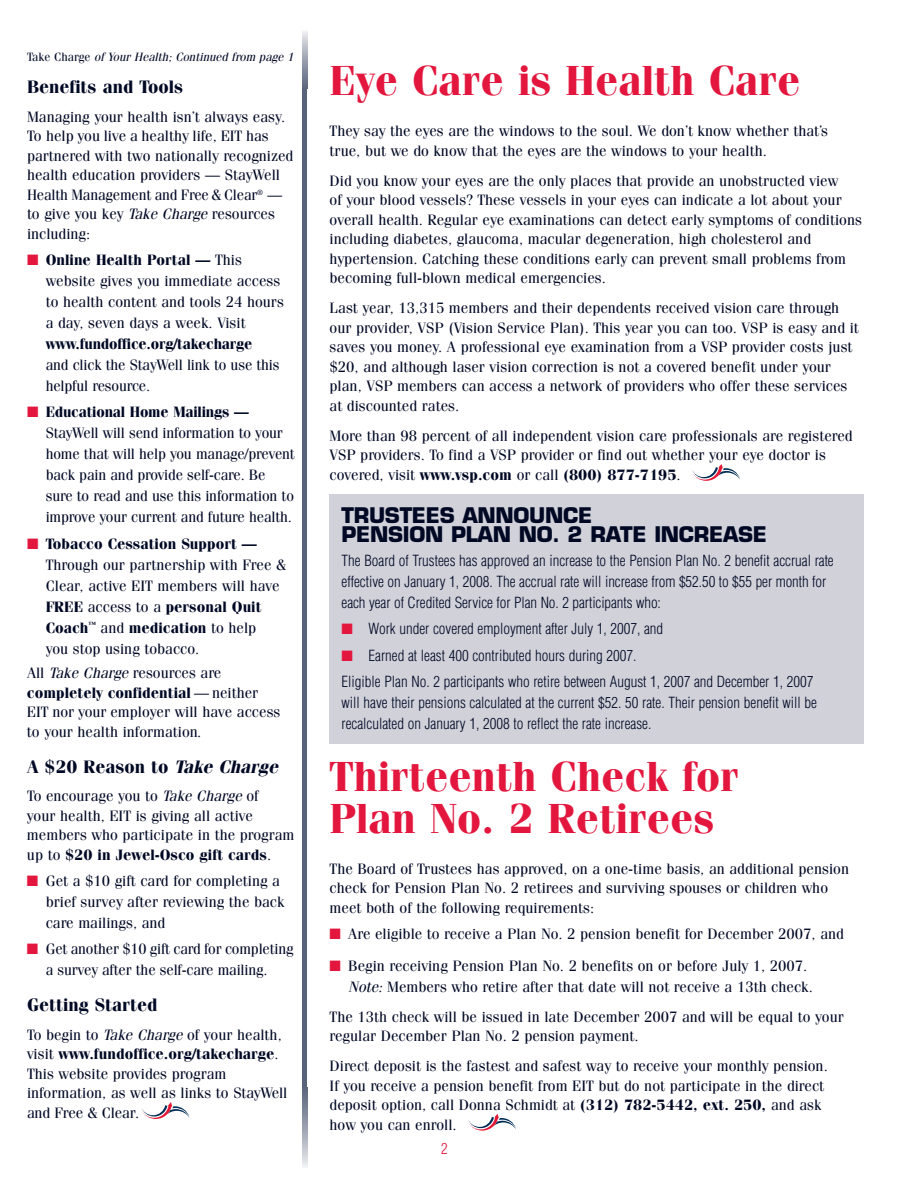
<style>
.page{position:relative;width:918px;height:1188px;background:#fff}
.page>*{position:absolute;margin:0;border:0;box-sizing:border-box;transform-origin:0 0}
.t1{font:700 42px/42px "Fenice";color:#e3173e}
.t2{font:700 21px/19.5px "Eurostile";letter-spacing:-.015em;color:#000824}
.t3{font:700 18px "Fenice";color:#000824}
.t4{font:15px/19.5px "Fenice";color:#000824}
.t5{font:300 condensed 15px/21px "Helvetica";color:#000824}
.t6{font:700 15px "Fenice";letter-spacing:-.01em;color:#000824}
.t7{font:300 condensed 15px "Helvetica";color:#e3173e}
.t8{font:italic 12px "Fenice";color:#000824}
.s1{font-style:normal}
.s2{font-style:italic}
.s3{color:#e3173e}
.s4{font-weight:700}
</style>
<div class="page">
<svg style="left:142px;top:1102px;width:48px;height:17px"></svg>
<svg style="left:692px;top:464px;width:48px;height:17px"></svg>
<hr style="left:303px;top:88px;width:4px;height:1014px;background:#586379">
<svg style="left:303px;top:31px;width:4px;height:57px"></svg>
<svg style="left:303px;top:1093px;width:4px;height:74px"></svg>
<div style="left:330px;top:495px;width:534px;height:249px;background:#d0d1d9"></div>
<svg style="left:468px;top:1114px;width:48px;height:17px"></svg>
<p class="t8" style="left:27px;top:53px;width:271px"><span class="s1">Ta k e C h a rg e</span> of Your Health; Continued from page 1</p>
<p class="t3" style="left:27px;top:81px;width:158px">Benefits and Tools</p>
<p class="t4" style="left:27px;top:108px;width:268px">Managing your health isn’t always easy.<br>To help you live a healthy life, EIT has partnered with two nationally recognized health education providers — StayWell Health Management and Free &amp; Clear<sup>®</sup> — to give you key <span class="s2">Take Charge</span> resources including:</p>
<p class="t4" style="left:46px;top:251px;width:240px;line-height:21px;text-indent:-19px"><span class="s3">■</span> <span class="s4">Online Health Portal —</span> This website gives you immediate access to health content and tools 24 hours a day, seven days a week. Visit</p>
<p class="t6" style="left:46px;top:339px;width:208px">www.fundoffice.org/takecharge</p>
<p class="t4" style="left:46px;top:356px;width:236px;line-height:21px">and click the StayWell link to use this helpful resource.</p>
<p class="t4" style="left:46px;top:403px;width:251px;line-height:21px;text-indent:-19px"><span class="s3">■</span> <span class="s4">Educational Home Mailings — </span>StayWell will send information to your home that will help you manage/prevent back pain and provide self-care. Be sure to read and use this information to improve your current and future health.</p>
<p class="t4" style="left:46px;top:534px;width:242px;line-height:21px;text-indent:-19px"><span class="s3">■</span> <span class="s4">Tobacco Cessation Support —<br></span>Through our partnership with Free &amp;<br>Clear, active EIT members will have<br><span class="s4">FREE</span> access to a <span class="s4">personal Quit<br>Coach</span><sup>™</sup> and <span class="s4">medication</span> to help<br>you stop using tobacco.</p>
<p class="t4" style="left:27px;top:665px;width:255px">All <span class="s2">Take Charge</span> resources are <span class="s4">completely confidential</span> — neither<br>EIT nor your employer will have access to your health information.</p>
<p class="t3" style="left:27px;top:760px;width:256px">A $20 Reason to <span class="s2">Take Charge</span></p>
<p class="t4" style="left:27px;top:788px;width:269px">To encourage you to <span class="s2">Take Charge</span> of<br>your health, EIT is giving all active members who participate in the program up to <span class="s4">$20 in Jewel-Osco gift cards</span>.</p>
<p class="t4" style="left:46px;top:872px;width:240px;line-height:21px;text-indent:-19px"><span class="s3">■</span> Get a $10 gift card for completing a brief survey after reviewing the back care mailings, and</p>
<p class="t4" style="left:27px;top:940px;width:268px;line-height:21px;text-align:center"><span class="s3">■</span> Get another $10 gift card for completing a survey after the self-care mailing.</p>
<p class="t3" style="left:27px;top:999px;width:132px">Getting Started</p>
<p class="t4" style="left:27px;top:1026px;width:262px">To begin to <span class="s2">Take Charge</span> of your health, visit <span class="s4">www.fundoffice.org/takecharge</span>.<br>This website provides program information, as well as links to StayWell and Free &amp; Clear.</p>
<h1 class="t1" style="left:330px;top:64px;width:472px">Eye Care is Health Care</h1>
<p class="t4" style="left:330px;top:123px;width:500px">They say the eyes are the windows to the soul. We don’t know whether that’s true, but we do know that the eyes are the windows to your health.</p>
<p class="t4" style="left:330px;top:172px;width:534px">Did you know your eyes are the only places that provide an unobstructed view<br>of your blood vessels? These vessels in your eyes can indicate a lot about your overall health. Regular eye examinations can detect early symptoms of conditions including diabetes, glaucoma, macular degeneration, high cholesterol and hypertension. Catching these conditions early can prevent small problems from becoming full-blown medical emergencies.</p>
<p class="t4" style="left:330px;top:300px;width:531px">Last year, 13,315 members and their dependents received vision care through our provider, VSP (Vision Service Plan). This year you can too. VSP is easy and it saves you money. A professional eye examination from a VSP provider costs just $20, and although laser vision correction is not a covered benefit under your plan, VSP members can access a network of providers who offer these services at discounted rates.</p>
<p class="t4" style="left:330px;top:427px;width:525px">More than 98 percent of all independent vision care professionals are registered<br>VSP providers. To find a VSP provider or find out whether your eye doctor is covered, visit <span class="s4">www.vsp.com</span> or call <span class="s4">(800) 877-7195</span>.</p>
<h2 class="t2" style="left:342px;top:507px;width:427px">TRUSTEES ANNOUNCE<br>PENSION PLAN NO. 2 RATE INCREASE</h2>
<p class="t5" style="left:342px;top:551px;width:494px">The Board of Trustees has approved an increase to the Pension Plan No. 2 benefit accrual rate effective on January 1, 2008. The accrual rate will increase from $52.50 to $55 per month for each year of Credited Service for Plan No. 2 participants who:</p>
<p class="t5" style="left:342px;top:620px;width:323px"><span class="s3">■</span> Work under covered employment after July 1, 2007, and</p>
<p class="t5" style="left:342px;top:643px;width:473px;line-height:26.2px"><span class="s3">■</span> Earned at least 400 contributed hours during 2007.<br>Eligible Plan No. 2 participants who retire between August 1, 2007 and December 1, 2007</p>
<p class="t5" style="left:342px;top:693px;width:477px">will have their pensions calculated at the current $52. 50 rate. Their pension benefit will be recalculated on January 1, 2008 to reflect the rate increase.</p>
<h1 class="t1" style="left:330px;top:759px;width:411px">Thirteenth Check for<br>Plan No. 2 Retirees</h1>
<p class="t4" style="left:330px;top:860px;width:521px">The Board of Trustees has approved, on a one-time basis, an additional pension check for Pension Plan No. 2 retirees and surviving spouses or children who meet both of the following requirements:</p>
<p class="t4" style="left:330px;top:926px;width:516px"><span class="s3">■</span> Are eligible to receive a Plan No. 2 pension benefit for December 2007, and</p>
<p class="t4" style="left:348px;top:956px;width:466px;line-height:21px;text-indent:-19px"><span class="s3">■</span> Begin receiving Pension Plan No. 2 benefits on or before July 1, 2007.<br><span class="s2">Note:</span> Members who retire after that date will not receive a 13th check.</p>
<p class="t4" style="left:330px;top:1008px;width:516px">The 13th check will be issued in late December 2007 and will be equal to your regular December Plan No. 2 pension payment.</p>
<p class="t4" style="left:330px;top:1057px;width:500px">Direct deposit is the fastest and safest way to receive your monthly pension.<br>If you receive a pension benefit from EIT but do not participate in the direct deposit option, call Donna Schmidt at <span class="s4">(312) 782-5442, ext. 250,</span> and ask how you can enroll.</p>
<p class="t7" style="left:441px;top:1143px;width:8px">2</p>
</div>
